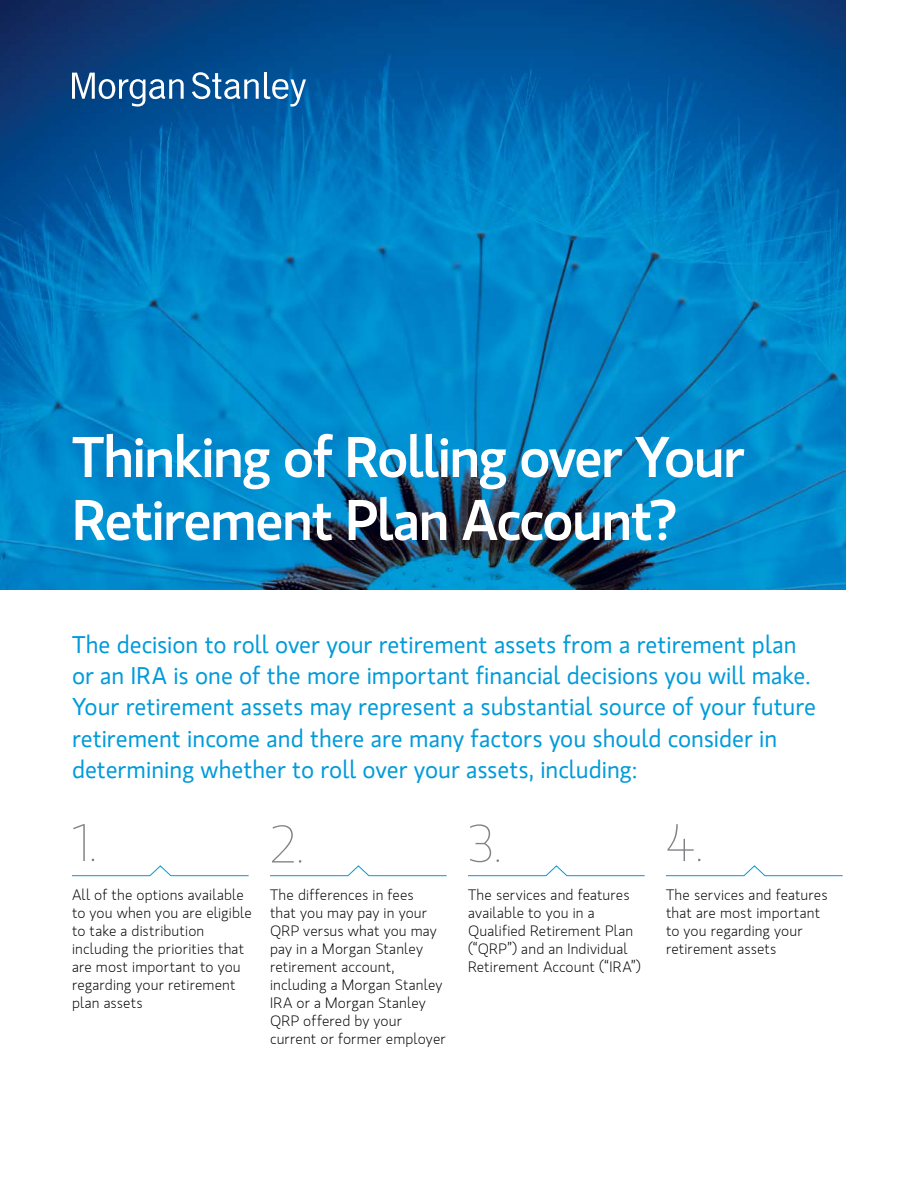
<style>
.page{position:relative;width:918px;height:1188px;background:#fff}
.page>*{position:absolute;margin:0;border:0;box-sizing:border-box;transform-origin:0 0}
.t1{font:500 57px/63px "MS Gloriola II Std";letter-spacing:-.035em;color:#fff}
.t2{font:100 52.5px "MS Gloriola II Display";color:#808285}
.t3{font:24px/31.5px "MS Gloriola II Std";color:#009bda}
.t4{font:300 15px/18px "MS Gloriola II Std";letter-spacing:.01em;color:#000}
</style>
<div class="page">
<img style="left:0;top:0;width:846px;height:590px">
<svg style="left:192px;top:72px;width:114px;height:35px"></svg>
<svg style="left:72px;top:73px;width:112px;height:34px"></svg>
<svg style="left:71px;top:865px;width:178px;height:11px"></svg>
<svg style="left:270px;top:865px;width:177px;height:11px"></svg>
<svg style="left:468px;top:865px;width:177px;height:11px"></svg>
<svg style="left:666px;top:865px;width:177px;height:11px"></svg>
<h1 class="t1" style="left:72px;top:424px;width:674px">Thinking of Rolling over Your<br>Retirement Plan Account?</h1>
<p class="t3" style="left:72px;top:628px;width:746px">The decision to roll over your retirement assets from a retirement plan or an IRA is one of the more important financial decisions you will make.<br>Your retirement assets may represent a substantial source of your future retirement income and there are many factors you should consider in determining whether to roll over your assets, including:</p>
<h2 class="t2" style="left:72px;top:814px;width:26px">1.</h2>
<h2 class="t2" style="left:270px;top:816px;width:36px">2.</h2>
<h2 class="t2" style="left:468px;top:815px;width:35px">3.</h2>
<h2 class="t2" style="left:666px;top:814px;width:39px">4.</h2>
<p class="t4" style="left:72px;top:886px;width:181px">All of the options available to you when you are eligible to take a distribution including the priorities that are most important to you regarding your retirement plan assets</p>
<p class="t4" style="left:270px;top:886px;width:177px">The differences in fees<br>that you may pay in your<br>QRP versus what you may pay in a Morgan Stanley retirement account, including a Morgan Stanley<br>IRA or a Morgan Stanley<br>QRP offered by your current or former employer</p>
<p class="t4" style="left:468px;top:886px;width:174px">The services and features available to you in a<br>Qualified Retirement Plan (“QRP”) and an Individual<br>Retirement Account (“IRA”)</p>
<p class="t4" style="left:666px;top:886px;width:163px">The services and features that are most important to you regarding your retirement assets</p>
</div>
